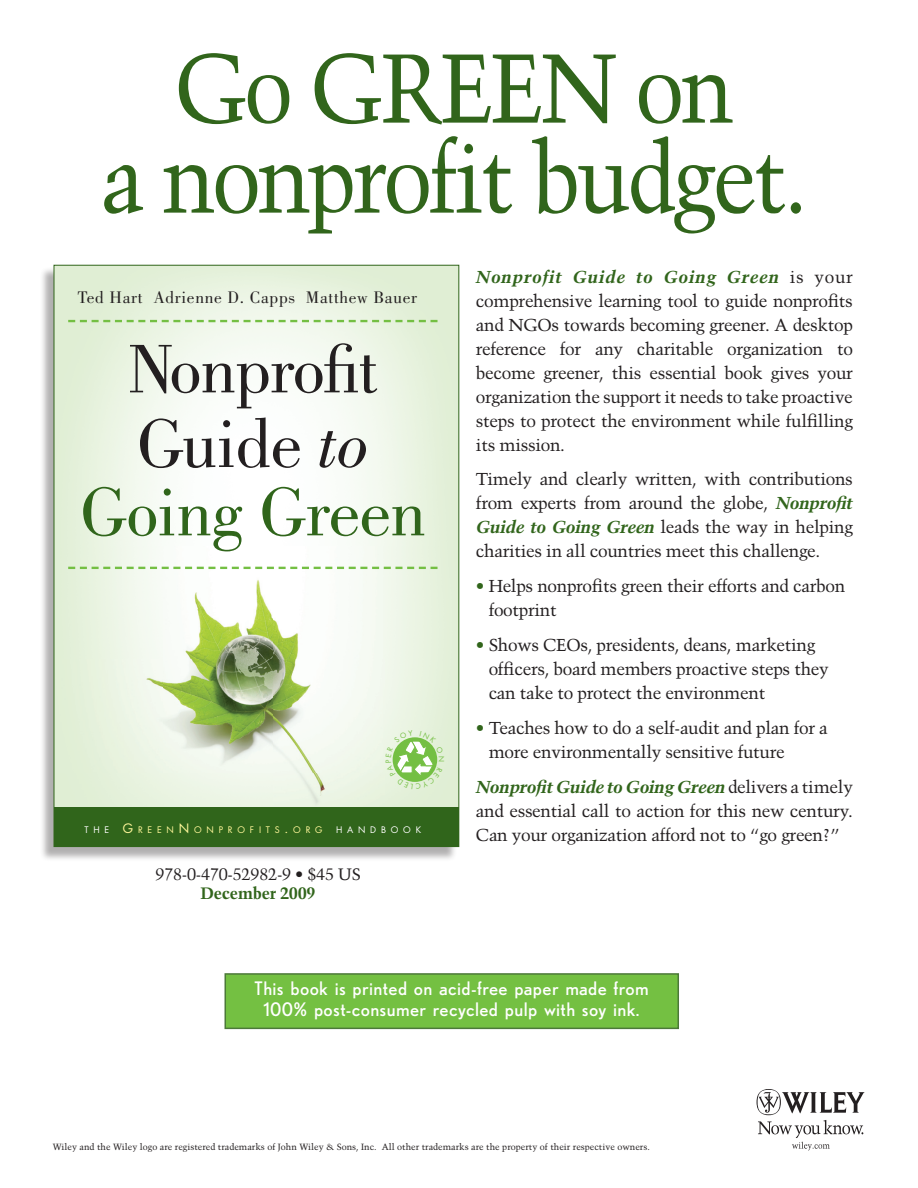
<style>
.page{position:relative;width:918px;height:1188px;background:#fff}
.page>*{position:absolute;margin:0;border:0;box-sizing:border-box;transform-origin:0 0}
.t1{font:97.5px/90px "Trump Mediaeval";letter-spacing:-.04em;color:#31651b;text-align:center;scale:.9 1}
.t2{font:70.95px/74.7px "Bodoni";letter-spacing:-.01em;color:#231f20}
.t3{font:70.95px "Bodoni";letter-spacing:-.01em;color:#30651b}
.t4{font:18.6px/21.3px "Nobel";letter-spacing:.02em;color:#fff;text-align:center}
.t5{font:17.4px "Bodoni";letter-spacing:.04em;color:#231f20}
.t6{font:17.25px/24px "Trump Mediaeval";letter-spacing:-.02em;color:#231f20;text-align:justify}
.t7{font:16.5px "Trump Mediaeval";letter-spacing:-.02em;color:#231f20}
.t8{font:700 16.5px "Trump Mediaeval";letter-spacing:-.02em;color:#31651b}
.t9{font:9px "Trump Mediaeval";color:#231f20}
.t10{font:8.85px "Futura";letter-spacing:.545em;color:#fff79a}
.t11{font:8.85px "Futura";letter-spacing:.545em;color:#fff}
.t12{font:7.05px "Futura";color:#74bf43}
.s1{font-style:italic}
.s2{color:#fff}
.s3{font-size:12.6px}
.s4{font-weight:700;font-style:italic;color:#31651b}
.s5{color:#31651b}
</style>
<div class="page">
<div style="left:39px;top:267px;width:418px;height:594px;background:#231f20;opacity:.35"></div>
<img style="left:56px;top:267px;width:401px;height:540px">
<div style="left:54px;top:807px;width:405px;height:40px;background:#30651b"></div>
<svg style="left:68px;top:320px;width:370px;height:2px"></svg>
<svg style="left:68px;top:567px;width:370px;height:2px"></svg>
<svg style="left:757px;top:1089px;width:108px;height:62px"></svg>
<div style="left:225px;top:973px;width:454px;height:56px;background:#74c042;border:2px solid #4c7939"></div>
<svg style="left:386px;top:730px;width:57px;height:59px;background:#c2e2ad"></svg>
<p class="t1" style="left:101px;top:43px;width:787px">Go GREEN on<br>a nonprofit budget.</p>
<p class="t5" style="left:78px;top:287px;width:341px">Ted Hart Adrienne D. Capps Matthew Bauer</p>
<p class="t2" style="left:127px;top:332px;width:253px">Nonprofit<br>Guide <span class="s1">to</span></p>
<p class="t3" style="left:80px;top:472px;width:347px">Going Green</p>
<p class="t12" style="left:446px;top:756px;width:7px;rotate:90deg">N</p>
<p class="t10" style="left:85px;top:824px;width:239px"><span class="s2">THE</span> <span class="s3">G</span>REEN<span class="s3">N</span>ONPROFITS<span class="s3">.</span>ORG</p>
<p class="t11" style="left:336px;top:824px;width:87px">HANDBOOK</p>
<p class="t7" style="left:155px;top:864px;width:207px">978-0-470-52982-9 • $45 US</p>
<p class="t8" style="left:201px;top:883px;width:117px">December 2009</p>
<p class="t6" style="left:476px;top:265px;width:379px"><span class="s4">Nonprofit Guide to Going Green</span> is your comprehensive learning tool to guide nonprofits and NGOs towards becoming greener. A desktop reference for any charitable organization to become greener, this essential book gives your organization the support it needs to take proactive steps to protect the environment while fulfilling its mission.</p>
<p class="t6" style="left:476px;top:467px;width:379px">Timely and clearly written, with contributions from experts from around the globe, <span class="s4">Nonprofit Guide to Going Green</span> leads the way in helping charities in all countries meet this challenge.</p>
<p class="t6" style="left:489px;top:574px;width:358px;text-indent:-13px"><span class="s5">•</span> Helps nonprofits green their efforts and carbon footprint</p>
<p class="t6" style="left:489px;top:633px;width:342px;text-align:left;text-indent:-13px"><span class="s5">•</span> Shows CEOs, presidents, deans, marketing officers, board members proactive steps they can take to protect the environment</p>
<p class="t6" style="left:489px;top:716px;width:341px;text-indent:-13px"><span class="s5">•</span> Teaches how to do a self-audit and plan for a more environmentally sensitive future</p>
<p class="t6" style="left:476px;top:775px;width:378px"><span class="s4">Nonprofit Guide to Going Green</span> delivers a timely and essential call to action for this new century.<br>Can your organization afford not to “go green?”</p>
<p class="t4" style="left:254px;top:977px;width:396px">This book is printed on acid-free paper made from<br>100% post-consumer recycled pulp with soy ink.</p>
<p class="t9" style="left:53px;top:1141px;width:599px">Wiley and the Wiley logo are registered trademarks of John Wiley &amp; Sons, Inc. All other trademarks are the property of their respective owners.</p>
</div>
